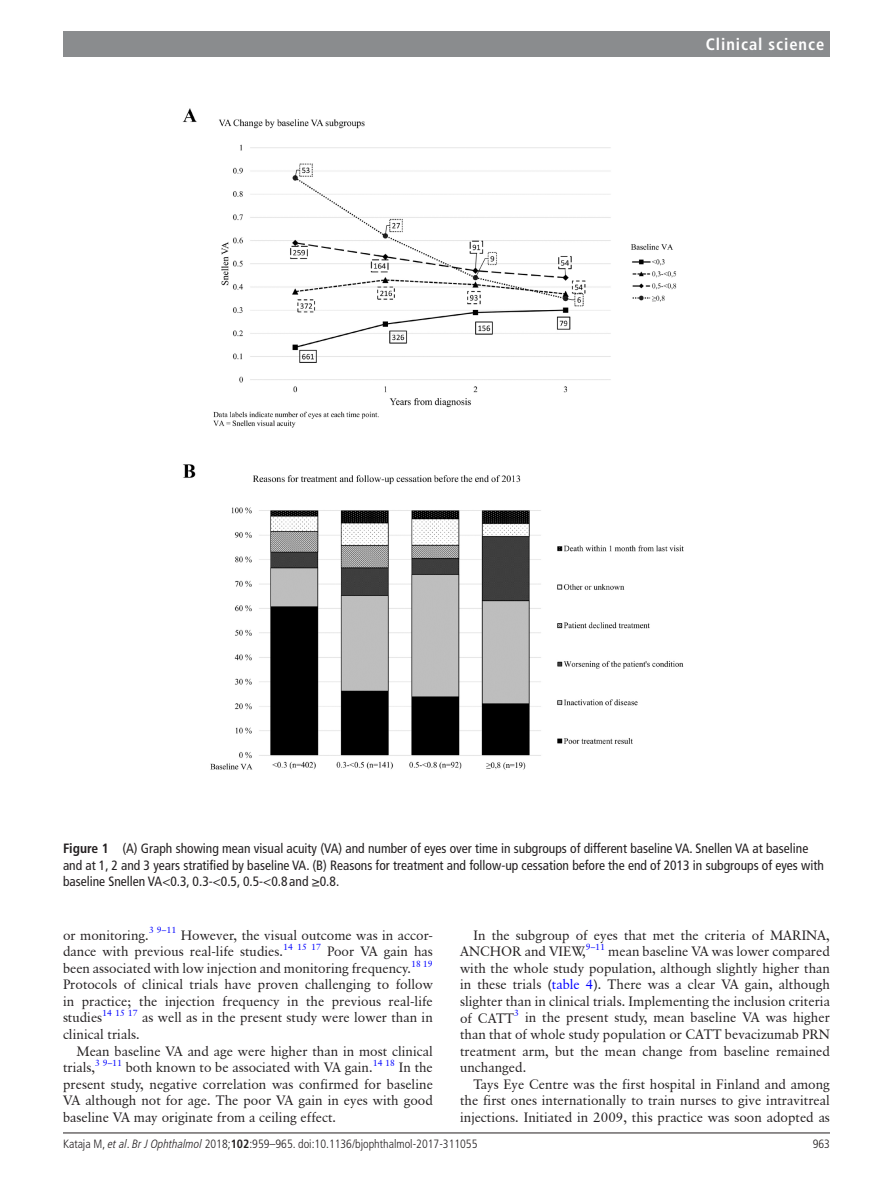
<style>
.page{position:relative;width:893px;height:1191px;background:#fff}
.page>*{position:absolute;margin:0;border:0;box-sizing:border-box;transform-origin:0 0}
.t1{font:700 condensed 16.5px "Frutiger LT Pro";letter-spacing:.055em;color:#fff}
.t2{font:13.5px/16.6px "Classical Garamond BT";color:#231f20;text-align:justify}
.t3{font:condensed 13.5px/16.5px "Frutiger LT Pro";color:#231f20}
.t4{font:300 condensed 12px "Frutiger LT Pro";color:#231f20}
.t5{font:9px "Classical Garamond BT";color:#00f}
.s1{font-weight:700}
.s2{color:#00f}
.s3{font-style:italic}
</style>
<div class="page">
<hr style="left:63px;top:1132px;width:767px;height:1px;background:#231f20">
<div style="left:63px;top:31px;width:767px;height:25px;background:#8a8c8e"></div>
<img style="left:182px;top:108px;width:502px;height:662px">
<p class="t1" style="left:706px;top:34px;width:120px">Clinical science</p>
<p class="t3" style="left:63px;top:840px;width:762px"><span class="s1">Figure 1</span> (A) Graph showing mean visual acuity (VA) and number of eyes over time in subgroups of different baseline VA. Snellen VA at baseline and at 1, 2 and 3 years stratified by baseline VA. (B) Reasons for treatment and follow-up cessation before the end of 2013 in subgroups of eyes with baseline Snellen VA&lt;0.3, 0.3-&lt;0.5, 0.5-&lt;0.8 and ≥0.8.</p>
<p class="t2" style="left:63px;top:926px;width:371px">or monitoring.<sup>3</sup> <sup>9–11</sup> However, the visual outcome was in accor&shy;dance with previous real-life studies.</p>
<p class="t2" style="left:460px;top:926px;width:371px;text-indent:14px">In the subgroup of eyes that met the criteria of MARINA,<br>ANCHOR and VIEW,</p>
<p class="t5" style="left:283px;top:941px;width:39px">14 15 17</p>
<p class="t5" style="left:586px;top:941px;width:21px">9–11</p>
<p class="t2" style="left:63px;top:943px;width:371px;text-indent:264px">Poor VA gain has been associated with low injection and monitoring frequency.</p>
<p class="t2" style="left:460px;top:943px;width:371px;text-indent:148px">mean baseline VA was lower compared with the whole study population, although slightly higher than in these trials (<span class="s2">table 4</span>). There was a clear VA gain, although slighter than in clinical trials. Implementing the inclusion criteria of CATT<sup>3</sup> in the present study, mean baseline VA was higher than that of whole study population or CATT bevacizumab PRN treatment arm, but the mean change from baseline remained unchanged.</p>
<p class="t2" style="left:460px;top:1075px;width:371px;text-indent:14px">Tays Eye Centre was the first hospital in Finland and among the first ones internationally to train nurses to give intravitreal injections. Initiated in 2009, this practice was soon adopted as</p>
<p class="t5" style="left:411px;top:958px;width:23px">18 19</p>
<p class="t2" style="left:63px;top:976px;width:371px">Protocols of clinical trials have proven challenging to follow in practice; the injection frequency in the previous real-life studies<sup>14</sup> <sup>15</sup> <sup>17</sup> as well as in the present study were lower than in clinical trials.</p>
<p class="t2" style="left:63px;top:1042px;width:371px;text-indent:14px">Mean baseline VA and age were higher than in most clinical trials,<sup>3</sup> <sup>9–11</sup> both known to be associated with VA gain.<sup>14</sup> <sup>18</sup> In the present study, negative correlation was confirmed for baseline VA although not for age. The poor VA gain in eyes with good baseline VA may originate from a ceiling effect.</p>
<p class="t4" style="left:63px;top:1136px;width:416px">Kataja M, <span class="s3">et al</span>. <span class="s3">Br J Ophthalmol</span> 2018;<span class="s1">102</span>:959–965. doi:10.1136/bjophthalmol-2017-311055</p>
<p class="t4" style="left:813px;top:1136px;width:19px">963</p>
</div>
